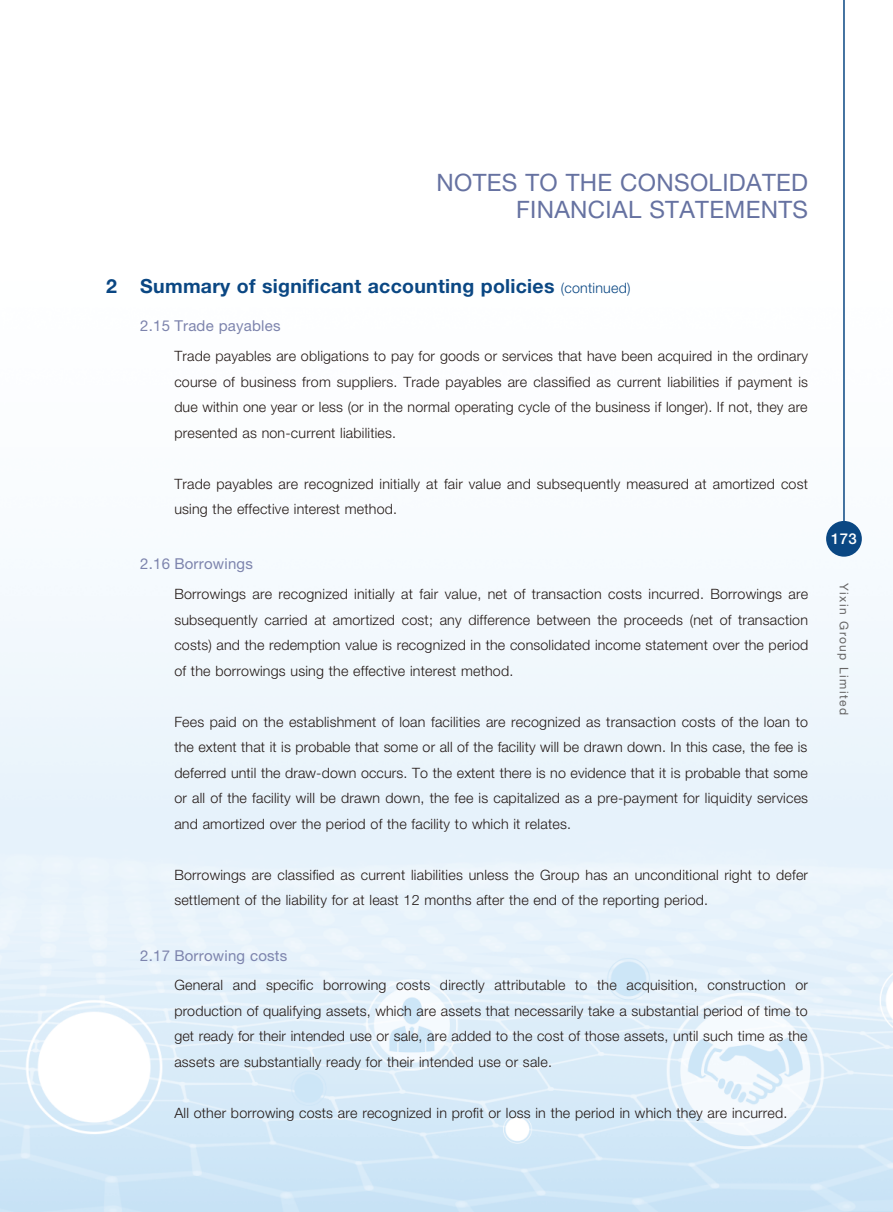
<style>
.page{position:relative;width:893px;height:1212px;background:#fff}
.page>*{position:absolute;margin:0;border:0;box-sizing:border-box;transform-origin:0 0}
.t1{font:24px/27px "Helvetica Neue";letter-spacing:.015em;color:#6672a1;text-align:right}
.t2{font:700 19.5px "Helvetica Neue";letter-spacing:.015em;color:#0a4783}
.t3{font:15px "Helvetica Neue";letter-spacing:.015em;color:#7d84ad}
.t4{font:500 15px "Helvetica Neue";color:#fff}
.t5{font:300 14.25px/25.5px "Helvetica Neue";letter-spacing:.015em;color:#231916;text-align:justify}
.t6{font:12px "Helvetica Neue";letter-spacing:.115em;color:#666565}
.s1{font-weight:300;font-size:14.25px}
</style>
<div class="page">
<img style="left:0;top:521px;width:893px;height:691px">
<div style="left:826px;top:521px;width:36px;height:36px;background:#0a4783;border-radius:50%"></div>
<hr style="left:843px;top:0;width:2px;height:531px;background:#0a4783">
<h1 class="t1" style="left:436px;top:168px;width:373px">NOTES TO THE CONSOLIDATED<br>FINANCIAL STATEMENTS</h1>
<h2 class="t2" style="left:106px;top:274px;width:526px">2 Summary of significant accounting policies <span class="s1">(continued)</span></h2>
<p class="t3" style="left:140px;top:317px;width:142px">2.15 Trade payables</p>
<p class="t5" style="left:174px;top:343px;width:635px">Trade payables are obligations to pay for goods or services that have been acquired in the ordinary course of business from suppliers. Trade payables are classified as current liabilities if payment is due within one year or less (or in the normal operating cycle of the business if longer). If not, they are presented as non-current liabilities.</p>
<p class="t5" style="left:174px;top:470px;width:635px">Trade payables are recognized initially at fair value and subsequently measured at amortized cost using the effective interest method.</p>
<p class="t3" style="left:140px;top:555px;width:114px">2.16 Borrowings</p>
<p class="t5" style="left:174px;top:581px;width:635px">Borrowings are recognized initially at fair value, net of transaction costs incurred. Borrowings are subsequently carried at amortized cost; any difference between the proceeds (net of transaction costs) and the redemption value is recognized in the consolidated income statement over the period of the borrowings using the effective interest method.</p>
<p class="t5" style="left:174px;top:708px;width:635px">Fees paid on the establishment of loan facilities are recognized as transaction costs of the loan to the extent that it is probable that some or all of the facility will be drawn down. In this case, the fee is deferred until the draw-down occurs. To the extent there is no evidence that it is probable that some or all of the facility will be drawn down, the fee is capitalized as a pre-payment for liquidity services and amortized over the period of the facility to which it relates.</p>
<p class="t5" style="left:174px;top:861px;width:635px">Borrowings are classified as current liabilities unless the Group has an unconditional right to defer settlement of the liability for at least 12 months after the end of the reporting period.</p>
<p class="t3" style="left:140px;top:946px;width:149px">2.17 Borrowing costs</p>
<p class="t5" style="left:174px;top:972px;width:635px">General and specific borrowing costs directly attributable to the acquisition, construction or production of qualifying assets, which are assets that necessarily take a substantial period of time to get ready for their intended use or sale, are added to the cost of those assets, until such time as the assets are substantially ready for their intended use or sale.</p>
<p class="t5" style="left:174px;top:1099px;width:615px">All other borrowing costs are recognized in profit or loss in the period in which they are incurred.</p>
<p class="t4" style="left:831px;top:529px;width:27px">173</p>
<p class="t6" style="left:851px;top:583px;width:133px;rotate:90deg">Yixin Group Limited</p>
</div>
